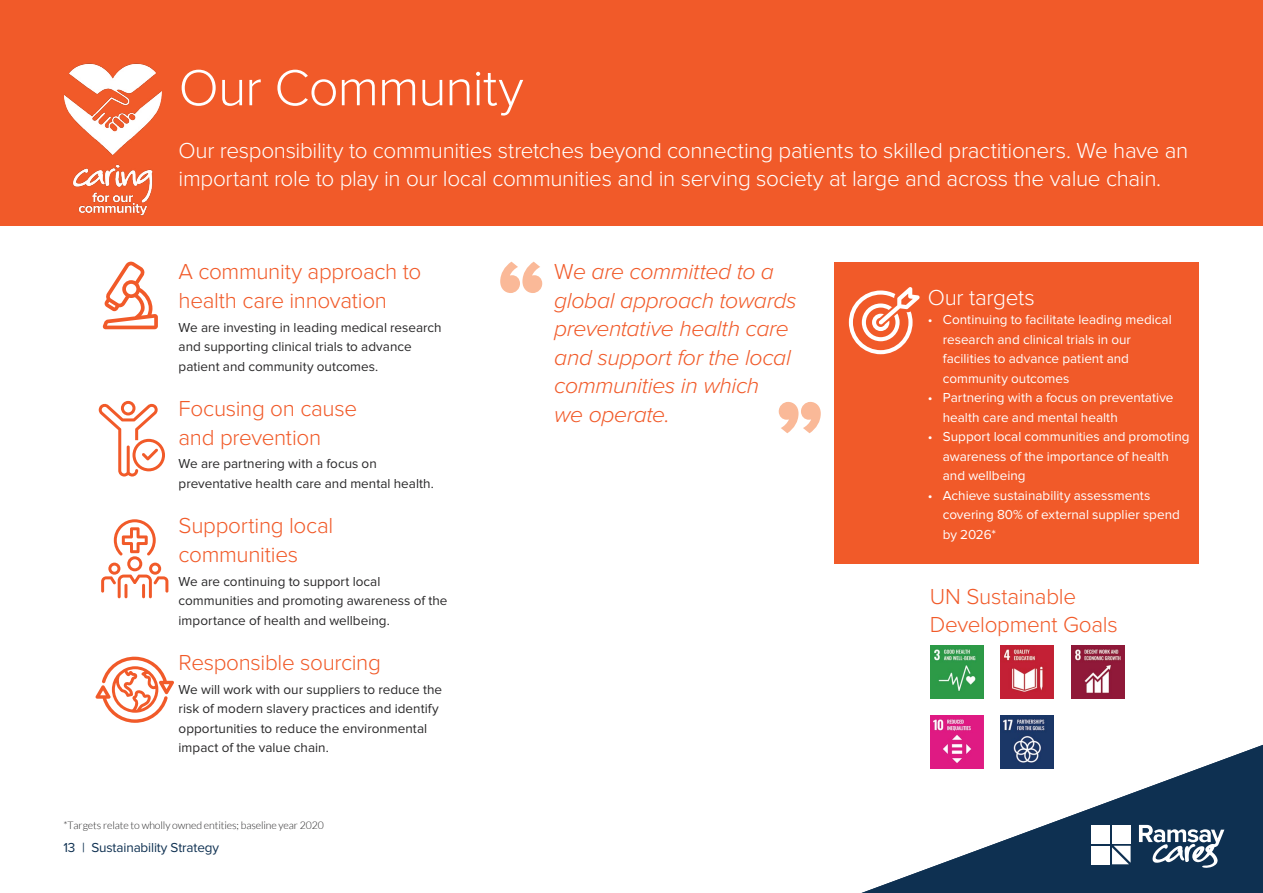
<style>
.page{position:relative;width:1263px;height:893px;background:#fff}
.page>*{position:absolute;margin:0;border:0;box-sizing:border-box;transform-origin:0 0}
.t1{font:300 52.5px "Proxima Nova";letter-spacing:-.02em;color:#fff}
.t2{font:300 22.5px/28.5px "Proxima Nova";letter-spacing:-.015em;color:#fff}
.t3{font:300 22.5px/28.5px "Proxima Nova";letter-spacing:-.015em;color:#f15a29}
.t4{font:italic 300 22.5px/28.5px "Proxima Nova";letter-spacing:-.015em;color:#f15a29}
.t5{font:13.5px/19.5px "Proxima Nova";color:#292829}
.t6{font:13.5px/19.5px "Proxima Nova";color:#fff}
.t7{font:13.5px "Proxima Nova";letter-spacing:-.01em;color:#0e3051}
.t8{font:300 10.5px "Lato";letter-spacing:-.01em;color:#292829}
.s1{font-style:normal}
</style>
<div class="page">
<div style="left:0;top:0;width:1263px;height:225px;background:#f15a29"></div>
<img style="left:65px;top:64px;width:96px;height:152px">
<svg style="left:861px;top:739px;width:402px;height:154px"></svg>
<div style="left:1091px;top:825px;width:19px;height:18px;background:#fff"></div>
<div style="left:1112px;top:825px;width:18px;height:18px;background:#fff"></div>
<div style="left:1091px;top:846px;width:19px;height:18px;background:#fff"></div>
<svg style="left:1112px;top:846px;width:18px;height:18px"></svg>
<svg style="left:1139px;top:825px;width:85px;height:43px"></svg>
<img style="left:930px;top:646px;width:53px;height:53px">
<img style="left:1001px;top:646px;width:53px;height:53px">
<img style="left:930px;top:716px;width:53px;height:53px">
<img style="left:1001px;top:716px;width:53px;height:53px">
<img style="left:1072px;top:646px;width:53px;height:53px">
<svg style="left:500px;top:262px;width:42px;height:31px"></svg>
<svg style="left:779px;top:402px;width:42px;height:31px"></svg>
<svg style="left:103px;top:262px;width:55px;height:67px"></svg>
<svg style="left:99px;top:401px;width:66px;height:75px"></svg>
<svg style="left:101px;top:519px;width:67px;height:79px"></svg>
<svg style="left:95px;top:656px;width:79px;height:67px"></svg>
<div style="left:834px;top:262px;width:364px;height:302px;background:#f15a29"></div>
<svg style="left:849px;top:287px;width:71px;height:67px"></svg>
<h1 class="t1" style="left:179px;top:58px;width:346px">Our Community</h1>
<h2 class="t2" style="left:179px;top:136px;width:1011px">Our responsibility to communities stretches beyond connecting patients to skilled practitioners. We have an important role to play in our local communities and in serving society at large and across the value chain.</h2>
<h2 class="t3" style="left:179px;top:258px;width:244px">A community approach to health care innovation</h2>
<p class="t5" style="left:179px;top:318px;width:265px">We are investing in leading medical research and supporting clinical trials to advance patient and community outcomes.</p>
<h2 class="t3" style="left:179px;top:395px;width:180px">Focusing on cause and prevention</h2>
<p class="t5" style="left:179px;top:454px;width:257px">We are partnering with a focus on preventative health care and mental health.</p>
<h2 class="t3" style="left:179px;top:512px;width:156px">Supporting local communities</h2>
<p class="t5" style="left:179px;top:572px;width:270px">We are continuing to support local communities and promoting awareness of the importance of health and wellbeing.</p>
<h2 class="t3" style="left:179px;top:649px;width:204px">Responsible sourcing</h2>
<p class="t5" style="left:179px;top:680px;width:265px">We will work with our suppliers to reduce the risk of modern slavery practices and identify opportunities to reduce the environmental impact of the value chain.</p>
<p class="t8" style="left:63px;top:819px;width:262px">*Targets relate to wholly owned entities; baseline year 2020</p>
<p class="t7" style="left:63px;top:840px;width:157px">13 | Sustainability Strategy</p>
<h2 class="t4" style="left:554px;top:258px;width:244px"><span class="s1">W</span>e are committed to a global approach towards preventative health care and support for the local communities in which<br>we operate.</h2>
<h2 class="t2" style="left:928px;top:283px;width:108px">Our targets</h2>
<p class="t6" style="left:943px;top:310px;width:230px;text-indent:-15px">• Continuing to facilitate leading medical research and clinical trials in our facilities to advance patient and community outcomes</p>
<p class="t6" style="left:943px;top:388px;width:232px;text-indent:-15px">• Partnering with a focus on preventative health care and mental health</p>
<p class="t6" style="left:943px;top:427px;width:248px;text-indent:-15px">• Support local communities and promoting awareness of the importance of health and wellbeing</p>
<p class="t6" style="left:943px;top:486px;width:239px;text-indent:-15px">• Achieve sustainability assessments covering 80% of external supplier spend by 2026*</p>
<h2 class="t3" style="left:930px;top:582px;width:189px">UN Sustainable<br>Development Goals</h2>
</div>
